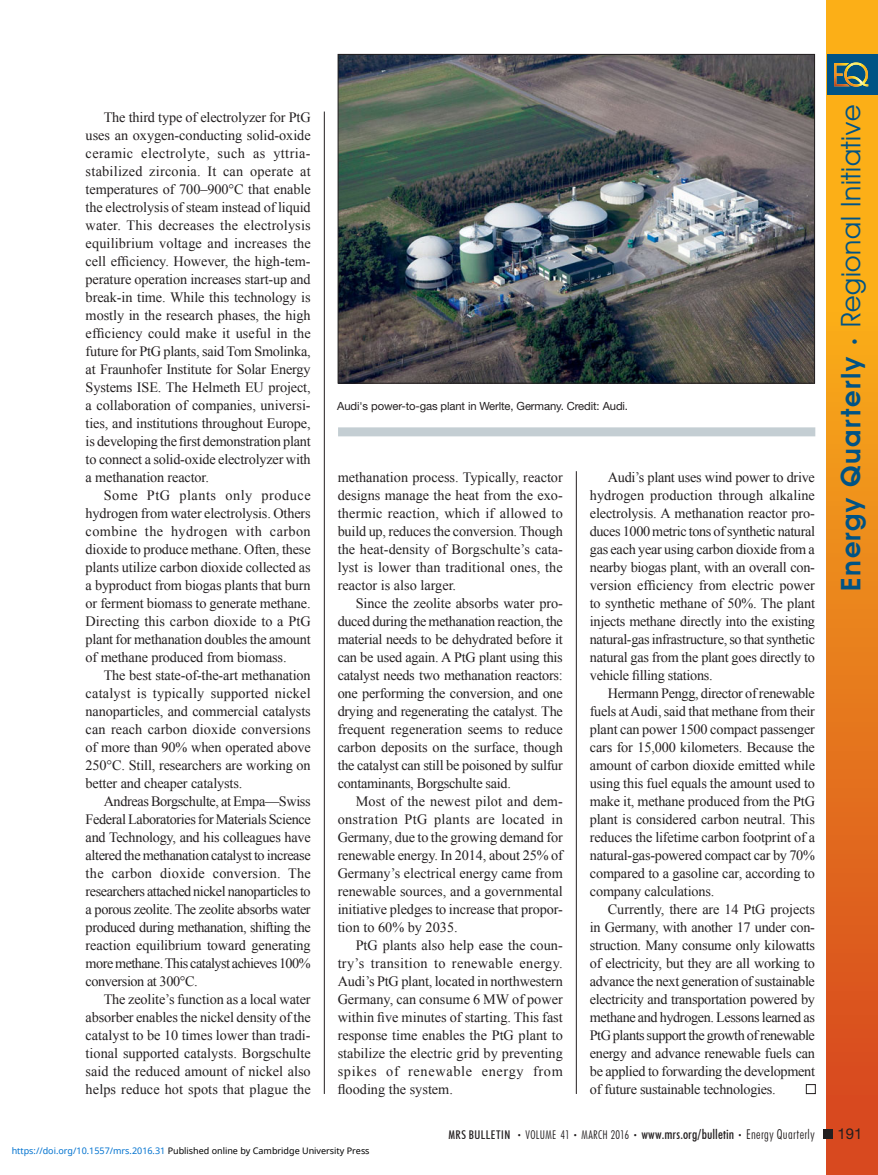
<style>
.page{position:relative;width:878px;height:1175px;background:#fff}
.page>*{position:absolute;margin:0;border:0;box-sizing:border-box;transform-origin:0 0}
.t1{font:27px "Avant Garde IT Cby BT";letter-spacing:.025em;color:#005385}
.t2{font:15px "Helvetica Neue LT Std";color:#231f20}
.t3{font:14.25px/18px "Times New Roman";letter-spacing:-.01em;color:#231f20;text-align:justify}
.t4{font:500 condensed 13.5px "Futura BT";letter-spacing:.01em;color:#231f20}
.t5{font:11.25px "Helvetica Neue LT Std";letter-spacing:-.01em;color:#231f20}
.t6{font:9px "Noto Sans";color:#000}
.s1{font-weight:600}
.s2{font-weight:600;font-size:15px}
.s3{font-size:12px}
.s4{font-weight:300;font-size:7.5px}
.s5{font-weight:300;font-size:12px}
.s6{font-weight:300}
.s7{color:#0172cf}
</style>
<div class="page">
<svg style="left:826px;top:0;width:52px;height:1174px;background:#ea831b"></svg>
<div style="left:826px;top:54px;width:52px;height:40px;background:#005385"></div>
<img style="left:834px;top:62px;width:34px;height:25px">
<div style="left:824px;top:1130px;width:8px;height:8px;background:#231f20"></div>
<div style="left:806px;top:1084px;width:9px;height:10px;border:1px solid #231f20"></div>
<hr style="left:324px;top:112px;width:1px;height:982px;background:#231f20">
<hr style="left:576px;top:471px;width:1px;height:623px;background:#231f20">
<img style="left:340px;top:56px;width:472px;height:325px">
<div style="left:338px;top:54px;width:476px;height:329px;border:1px solid #231f20"></div>
<div style="left:338px;top:427px;width:477px;height:9px;background:#c4ced3"></div>
<p class="t3" style="left:86px;top:108px;width:226px;text-indent:18px">The third type of electrolyzer for PtG uses an oxygen-conducting solid-oxide ceramic electrolyte, such as yttria&shy;stabilized zirconia. It can operate at temperatures of 700–900°C that enable the electrolysis of steam instead of liquid water. This decreases the electrolysis equilibrium voltage and increases the cell efficiency. However, the high-tem&shy;perature operation increases start-up and break-in time. While this technology is mostly in the research phases, the high efficiency could make it useful in the future for PtG plants, said Tom Smolinka, at Fraunhofer Institute for Solar Energy Systems ISE. The Helmeth EU project, a collaboration of companies, universi&shy;ties, and institutions throughout Europe, is developing the first demonstration plant to connect a solid-oxide electrolyzer with a methanation reactor.</p>
<p class="t3" style="left:86px;top:486px;width:226px;text-indent:18px">Some PtG plants only produce hydrogen from water electrolysis. Others combine the hydrogen with carbon dioxide to produce methane. Often, these plants utilize carbon dioxide collected as a byproduct from biogas plants that burn or ferment biomass to generate methane.<br>Directing this carbon dioxide to a PtG plant for methanation doubles the amount of methane produced from biomass.</p>
<p class="t3" style="left:86px;top:666px;width:226px;text-indent:18px">The best state-of-the-art methanation catalyst is typically supported nickel nanoparticles, and commercial catalysts can reach carbon dioxide conversions of more than 90% when operated above 250°C. Still, researchers are working on better and cheaper catalysts.</p>
<p class="t3" style="left:86px;top:792px;width:226px;text-indent:18px">Andreas Borgschulte, at Empa—Swiss Federal Laboratories for Materials Science and Technology, and his colleagues have altered the methanation catalyst to increase the carbon dioxide conversion. The researchers attached nickel nanoparticles to a porous zeolite. The zeolite absorbs water produced during methanation, shifting the reaction equilibrium toward generating more methane. This catalyst achieves 100% conversion at 300°C.</p>
<p class="t3" style="left:86px;top:990px;width:226px;text-indent:18px">The zeolite’s function as a local water absorber enables the nickel density of the catalyst to be 10 times lower than tradi&shy;tional supported catalysts. Borgschulte said the reduced amount of nickel also helps reduce hot spots that plague the</p>
<p class="t5" style="left:337px;top:401px;width:292px">Audi's power-to-gas plant in Werlte, Germany. Credit: Audi.</p>
<p class="t3" style="left:338px;top:468px;width:227px">methanation process. Typically, reactor designs manage the heat from the exo&shy;thermic reaction, which if allowed to build up, reduces the conversion. Though the heat-density of Borgschulte’s cata&shy;lyst is lower than traditional ones, the reactor is also larger.</p>
<p class="t3" style="left:338px;top:594px;width:227px;text-indent:18px">Since the zeolite absorbs water pro&shy;duced during the methanation reaction, the material needs to be dehydrated before it can be used again. A PtG plant using this catalyst needs two methanation reactors: one performing the conversion, and one drying and regenerating the catalyst. The frequent regeneration seems to reduce carbon deposits on the surface, though the catalyst can still be poisoned by sulfur contaminants, Borgschulte said.</p>
<p class="t3" style="left:338px;top:792px;width:227px;text-indent:18px">Most of the newest pilot and dem&shy;onstration PtG plants are located in Germany, due to the growing demand for renewable energy. In 2014, about 25% of Germany’s electrical energy came from renewable sources, and a governmental initiative pledges to increase that propor&shy;tion to 60% by 2035.</p>
<p class="t3" style="left:338px;top:936px;width:227px;text-indent:18px">PtG plants also help ease the coun&shy;try’s transition to renewable energy.<br>Audi’s PtG plant, located in northwestern Germany, can consume 6 MW of power within five minutes of starting. This fast response time enables the PtG plant to stabilize the electric grid by preventing spikes of renewable energy from flooding the system.</p>
<p class="t3" style="left:590px;top:468px;width:227px;text-indent:18px">Audi’s plant uses wind power to drive hydrogen production through alkaline electrolysis. A methanation reactor pro&shy;duces 1000 metric tons of synthetic natural gas each year using carbon dioxide from a nearby biogas plant, with an overall con&shy;version efficiency from electric power to synthetic methane of 50%. The plant injects methane directly into the existing natural-gas infrastructure, so that synthetic natural gas from the plant goes directly to vehicle filling stations.</p>
<p class="t3" style="left:590px;top:684px;width:227px;text-indent:18px">Hermann Pengg, director of renewable fuels at Audi, said that methane from their plant can power 1500 compact passenger cars for 15,000 kilometers. Because the amount of carbon dioxide emitted while using this fuel equals the amount used to make it, methane produced from the PtG plant is considered carbon neutral. This reduces the lifetime carbon footprint of a natural-gas-powered compact car by 70% compared to a gasoline car, according to company calculations.</p>
<p class="t3" style="left:590px;top:900px;width:227px;text-indent:18px">Currently, there are 14 PtG projects in Germany, with another 17 under con&shy;struction. Many consume only kilowatts of electricity, but they are all working to advance the next generation of sustainable electricity and transportation powered by methane and hydrogen. Lessons learned as PtG plants support the growth of renewable energy and advance renewable fuels can be applied to forwarding the development of future sustainable technologies.</p>
<h1 class="t1" style="left:834px;top:591px;width:487px;rotate:-90deg"><span class="s1">Energy Quarterly</span> <span class="s2">•</span> Regional Initiative</h1>
<p class="t4" style="left:448px;top:1126px;width:367px"><span class="s3">MRS BULLETIN</span> <span class="s4">•</span> <span class="s5">VOLUME 41</span> <span class="s4">•</span> <span class="s5">MARCH 2016</span> <span class="s4">•</span> www.mrs.org/bulletin <span class="s4">•</span> <span class="s6">Energy Quarterly</span></p>
<p class="t2" style="left:837px;top:1128px;width:27px">191</p>
<p class="t6" style="left:12px;top:1143px;width:359px"><span class="s7">https://doi.org/10.1557/mrs.2016.31</span> Published online by Cambridge University Press</p>
</div>
